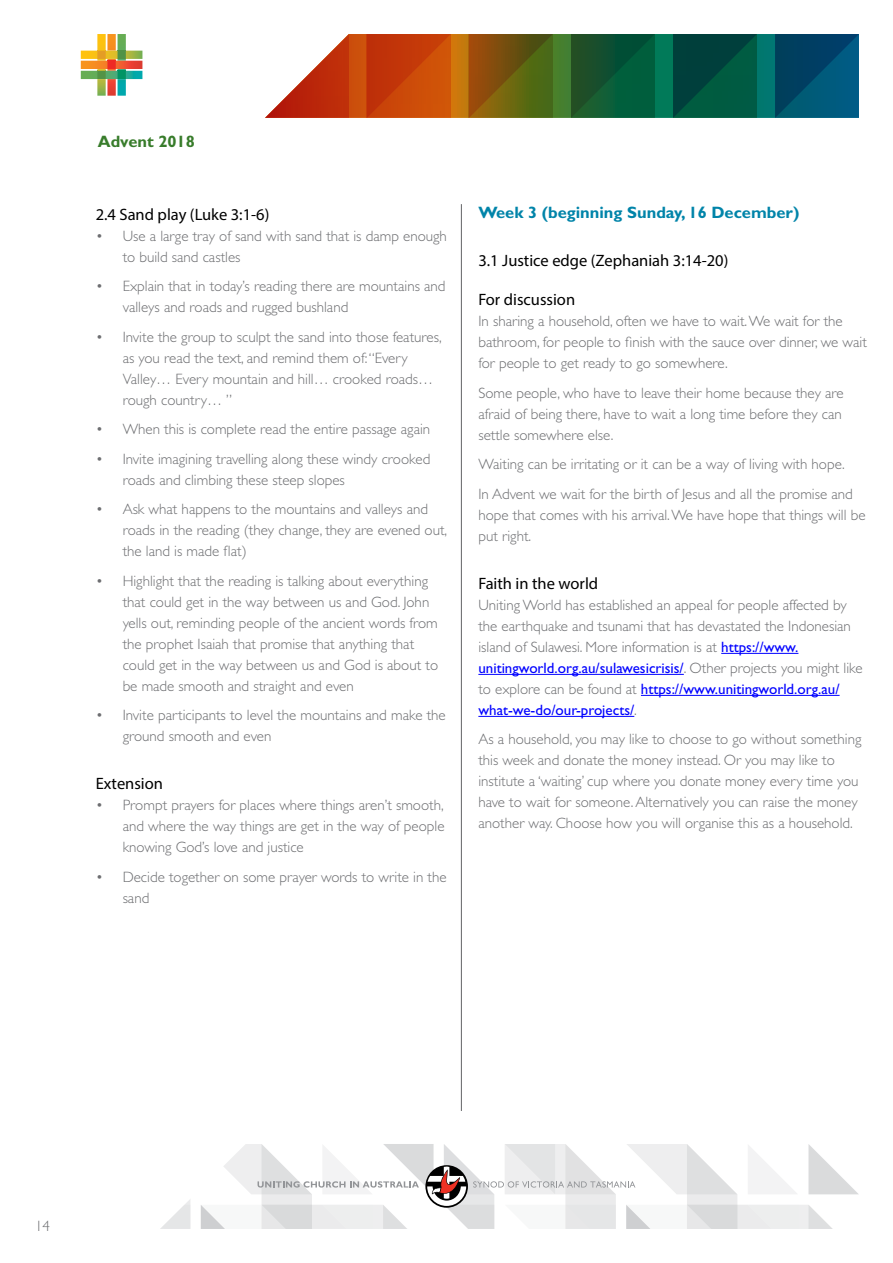
<style>
.page{position:relative;width:893px;height:1263px;background:#fff}
.page>*{position:absolute;margin:0;border:0;box-sizing:border-box;transform-origin:0 0}
.t1{font:16.5px "Myriad Pro";color:#000}
.t2{font:700 16.5px "Gill Sans Std";color:#0084a9}
.t3{font:700 16.5px "Gill Sans Std";color:#387c2b}
.t4{font:300 15px/21px "Gill Sans Std";color:#6d6e71}
.s1{font-weight:400;color:#00f}
</style>
<div class="page">
<svg style="left:265px;top:34px;width:510px;height:84px"></svg>
<svg style="left:469px;top:34px;width:84px;height:84px"></svg>
<svg style="left:571px;top:34px;width:84px;height:84px"></svg>
<svg style="left:673px;top:34px;width:84px;height:84px"></svg>
<svg style="left:775px;top:34px;width:84px;height:84px"></svg>
<svg style="left:367px;top:34px;width:84px;height:84px"></svg>
<svg style="left:81px;top:34px;width:61px;height:62px"></svg>
<svg style="left:160px;top:1200px;width:30px;height:29px"></svg>
<svg style="left:201px;top:1144px;width:658px;height:85px"></svg>
<hr style="left:461px;top:204px;width:1px;height:907px;background:#636466">
<hr style="left:721px;top:653px;width:77px;height:1px;background:#00f">
<hr style="left:478px;top:674px;width:206px;height:1px;background:#00f">
<hr style="left:641px;top:695px;width:199px;height:1px;background:#00f">
<hr style="left:478px;top:716px;width:156px;height:1px;background:#00f">
<p class="t3" style="left:98px;top:131px;width:99px">Advent 2018</p>
<p class="t1" style="left:96px;top:204px;width:175px">2.4 Sand play (Luke 3:1-6)</p>
<p class="t4" style="left:123px;top:225px;width:326px;text-indent:-27px">• Use a large tray of sand with sand that is damp enough to build sand castles</p>
<p class="t4" style="left:123px;top:276px;width:324px;text-indent:-27px">• Explain that in today’s reading there are mountains and valleys and roads and rugged bushland</p>
<p class="t4" style="left:123px;top:326px;width:320px;text-indent:-27px">• Invite the group to sculpt the sand into those features, as you read the text, and remind them of: “Every Valley… Every mountain and hill… crooked roads… rough country… ”</p>
<p class="t4" style="left:96px;top:419px;width:336px">• When this is complete read the entire passage again</p>
<p class="t4" style="left:123px;top:448px;width:309px;text-indent:-27px">• Invite imagining travelling along these windy crooked roads and climbing these steep slopes</p>
<p class="t4" style="left:123px;top:499px;width:326px;text-indent:-27px">• Ask what happens to the mountains and valleys and roads in the reading (they change, they are evened out, the land is made flat)</p>
<p class="t4" style="left:123px;top:570px;width:317px;text-indent:-27px">• Highlight that the reading is talking about everything that could get in the way between us and God. John yells out, reminding people of the ancient words from the prophet Isaiah that promise that anything that could get in the way between us and God is about to be made smooth and straight and even</p>
<p class="t4" style="left:123px;top:705px;width:325px;text-indent:-27px">• Invite participants to level the mountains and make the ground smooth and even</p>
<p class="t1" style="left:96px;top:774px;width:69px">Extension</p>
<p class="t4" style="left:123px;top:795px;width:323px;text-align:justify;text-indent:-27px">• Prompt prayers for places where things aren’t smooth, and where the way things are get in the way of people knowing God’s love and justice</p>
<p class="t4" style="left:123px;top:867px;width:325px;text-indent:-27px">• Decide together on some prayer words to write in the sand</p>
<p class="t2" style="left:478px;top:202px;width:322px">Week 3 (beginning Sunday, 16 December)</p>
<p class="t1" style="left:478px;top:250px;width:252px">3.1 Justice edge (Zephaniah 3:14-20)</p>
<p class="t1" style="left:478px;top:289px;width:98px">For discussion</p>
<p class="t4" style="left:478px;top:311px;width:390px">In sharing a household, often we have to wait. We wait for the bathroom, for people to finish with the sauce over dinner, we wait for people to get ready to go somewhere.</p>
<p class="t4" style="left:478px;top:382px;width:367px">Some people, who have to leave their home because they are afraid of being there, have to wait a long time before they can settle somewhere else.</p>
<p class="t4" style="left:478px;top:450px;width:376px;line-height:29.5px">Waiting can be irritating or it can be a way of living with hope.<br>In Advent we wait for the birth of Jesus and all the promise and</p>
<p class="t4" style="left:478px;top:504px;width:389px">hope that comes with his arrival. We have hope that things will be put right.</p>
<p class="t1" style="left:478px;top:573px;width:121px">Faith in the world</p>
<p class="t4" style="left:478px;top:594px;width:386px">Uniting World has established an appeal for people affected by the earthquake and tsunami that has devastated the Indonesian island of Sulawesi. More information is at <span class="s1">https://www. unitingworld.org.au/sulawesicrisis/</span>. Other projects you might like to explore can be found at <span class="s1">https://www.unitingworld.org.au/ what-we-do/our-projects/</span>.</p>
<p class="t4" style="left:478px;top:729px;width:385px">As a household, you may like to choose to go without something this week and donate the money instead. Or you may like to institute a ‘waiting’ cup where you donate money every time you have to wait for someone. Alternatively you can raise the money another way. Choose how you will organise this as a household.</p>
<p class="t4" style="left:35px;top:1215px;width:16px">14</p>
</div>
